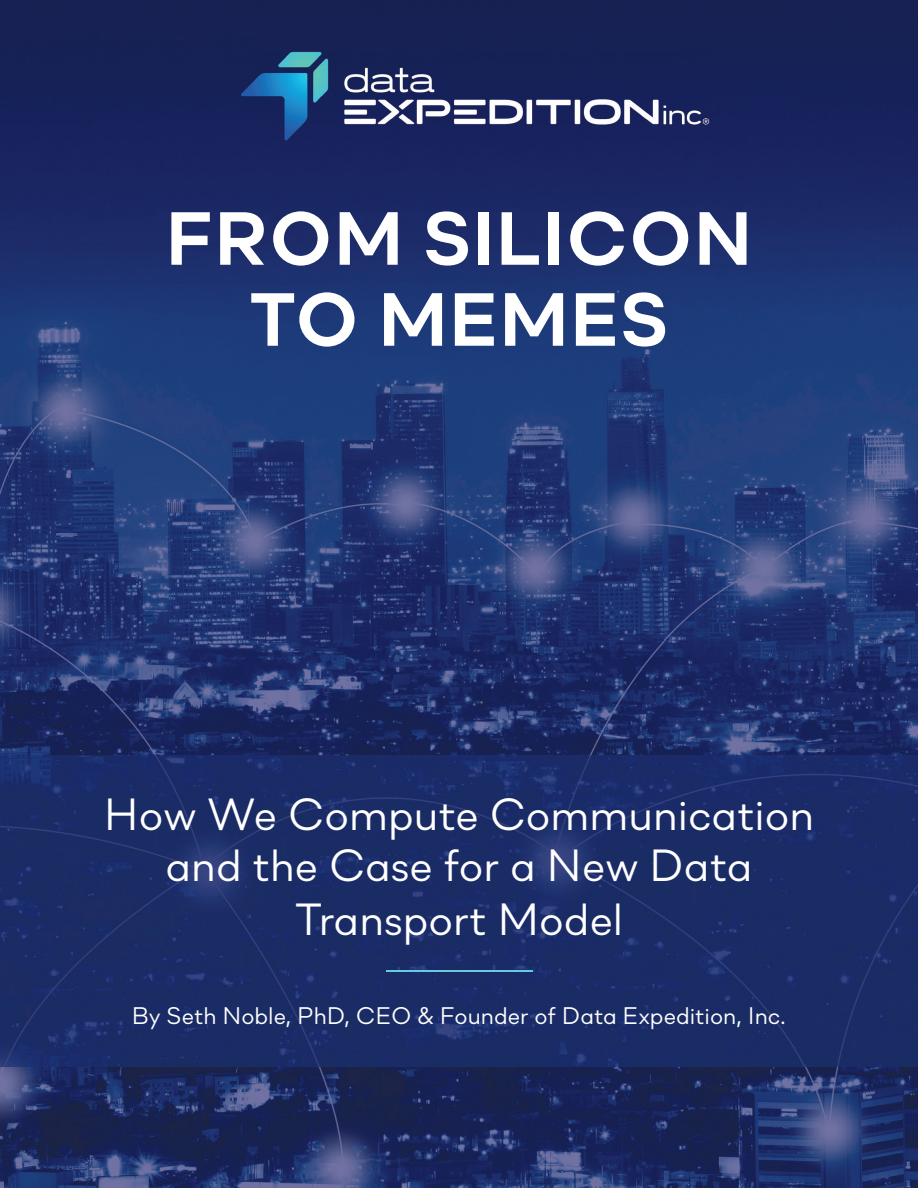
<style>
.page{position:relative;width:918px;height:1188px;background:#fff}
.page>*{position:absolute;margin:0;border:0;box-sizing:border-box;transform-origin:0 0}
.t1{font:700 75px/81px "Soin Sans Neue";letter-spacing:.025em;color:#fff;text-align:center}
.t2{font:45px/52.5px "Soin Sans Neue";color:#fff;text-align:center}
.t3{font:24px "Soin Sans Neue";color:#fff}
</style>
<div class="page">
<img style="left:0;top:0;width:254px;height:755px">
<div style="left:254px;top:0;width:664px;height:51px;background:#172153"></div>
<img style="left:664px;top:51px;width:254px;height:704px">
<img style="left:254px;top:141px;width:410px;height:614px">
<img style="left:0;top:755px;width:918px;height:433px">
<hr style="left:386px;top:970px;width:146px;height:2px;background:#67cbdf">
<img style="left:239px;top:51px;width:473px;height:90px">
<h1 class="t1" style="left:166px;top:196px;width:587px">FROM SILICON<br>TO MEMES</h1>
<p class="t2" style="left:104px;top:784px;width:712px">How We Compute Communication and the Case for a New Data<br>Transport Model</p>
<p class="t3" style="left:132px;top:996px;width:656px">By Seth Noble, PhD, CEO &amp; Founder of Data Expedition, Inc.</p>
</div>
